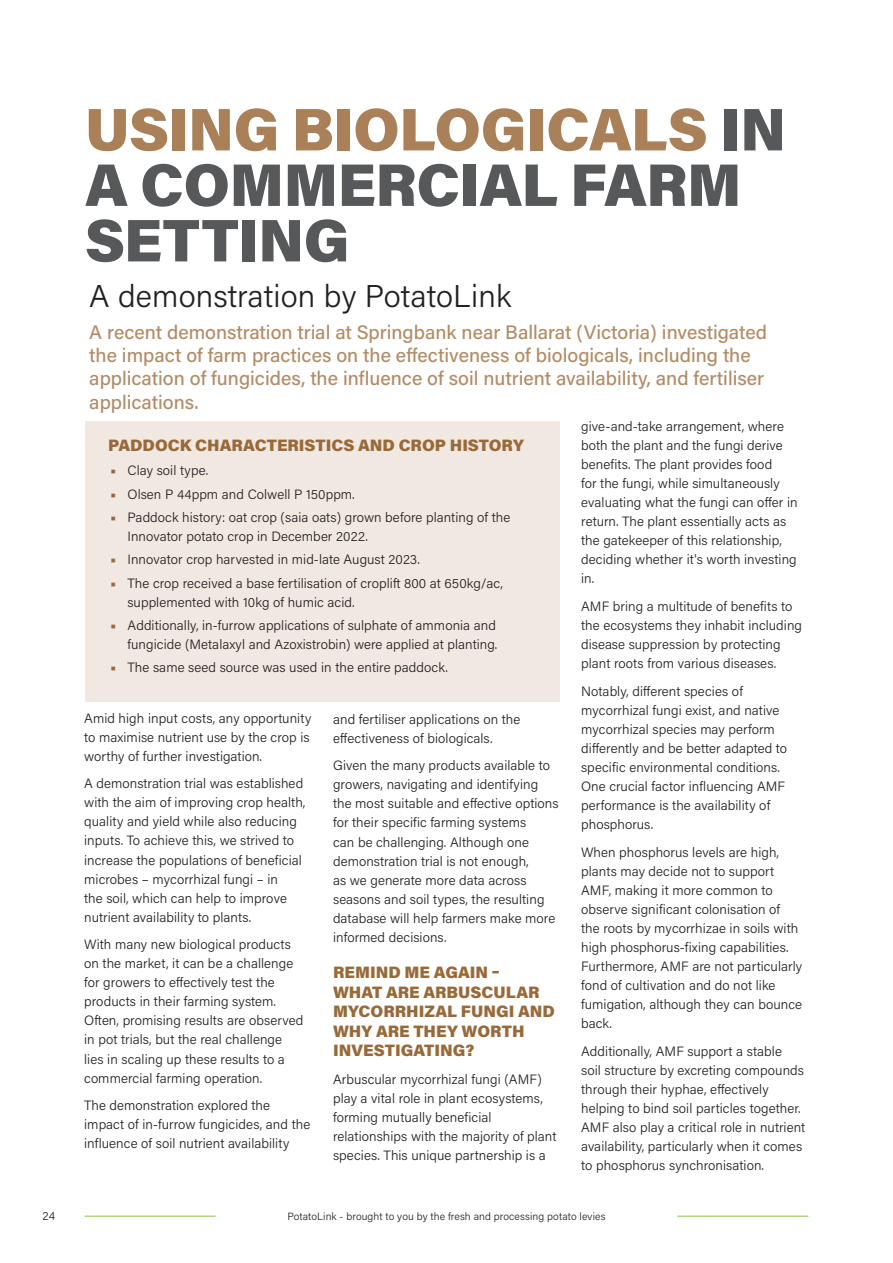
<style>
.page{position:relative;width:893px;height:1263px;background:#fff}
.page>*{position:absolute;margin:0;border:0;box-sizing:border-box;transform-origin:0 0}
.t1{font:900 60px/55.5px "Acumin Pro";letter-spacing:-.01em;color:#57585a}
.t2{font:300 31.5px "Acumin Pro";letter-spacing:.005em;color:#231f20}
.t3{font:500 19.5px/23.2px "Acumin Pro";color:#b28c67}
.t4{font:900 16.5px/19.5px "Acumin Pro";color:#986a3a}
.t5{font:300 13.5px/19px "Acumin Pro";letter-spacing:.005em;color:#231f20}
.t6{font:300 12px "Acumin Pro";color:#231f20}
.t7{font:300 10.5px "Acumin Pro";letter-spacing:.01em;color:#231f20}
.s1{color:#a98057}
.s2{font-weight:900;color:#986a3a}
</style>
<div class="page">
<div style="left:85px;top:421px;width:475px;height:281px;background:#f1e9e1"></div>
<hr style="left:677px;top:1216px;width:131px;height:1px;background:#8dbe3e">
<hr style="left:85px;top:1216px;width:131px;height:1px;background:#8dbe3e">
<h1 class="t1" style="left:85px;top:99px;width:703px"><span class="s1">USING BIOLOGICALS</span> IN<br>A COMMERCIAL FARM<br>SETTING</h1>
<h2 class="t2" style="left:89px;top:274px;width:424px">A demonstration by PotatoLink</h2>
<p class="t3" style="left:89px;top:320px;width:679px">A recent demonstration trial at Springbank near Ballarat (Victoria) investigated the impact of farm practices on the effectiveness of biologicals, including the application of fungicides, the influence of soil nutrient availability, and fertiliser applications.</p>
<p class="t4" style="left:108px;top:434px;width:417px">PADDOCK CHARACTERISTICS AND CROP HISTORY</p>
<p class="t5" style="left:111px;top:461px;width:99px"><span class="s2">•</span> Clay soil type.</p>
<p class="t5" style="left:111px;top:484px;width:246px"><span class="s2">•</span> Olsen P 44ppm and Colwell P 150ppm.</p>
<p class="t5" style="left:128px;top:507px;width:384px;text-indent:-17px"><span class="s2">•</span> Paddock history: oat crop (saia oats) grown before planting of the<br>Innovator potato crop in December 2022.</p>
<p class="t5" style="left:111px;top:550px;width:311px"><span class="s2">•</span> Innovator crop harvested in mid-late August 2023.</p>
<p class="t5" style="left:128px;top:573px;width:377px;text-indent:-17px"><span class="s2">•</span> The crop received a base fertilisation of croplift 800 at 650kg/ac, supplemented with 10kg of humic acid.</p>
<p class="t5" style="left:111px;top:615px;width:388px;text-align:right"><span class="s2">•</span> Additionally, in-furrow applications of sulphate of ammonia and fungicide (Metalaxyl and Azoxistrobin) were applied at planting.</p>
<p class="t5" style="left:111px;top:658px;width:339px"><span class="s2">•</span> The same seed source was used in the entire paddock.</p>
<p class="t5" style="left:84px;top:708px;width:229px">Amid high input costs, any opportunity to maximise nutrient use by the crop is worthy of further investigation.</p>
<p class="t5" style="left:84px;top:773px;width:223px">A demonstration trial was established with the aim of improving crop health, quality and yield while also reducing inputs. To achieve this, we strived to increase the populations of beneficial microbes – mycorrhizal fungi – in<br>the soil, which can help to improve nutrient availability to plants.</p>
<p class="t5" style="left:84px;top:934px;width:221px">With many new biological products on the market, it can be a challenge for growers to effectively test the products in their farming system.<br>Often, promising results are observed in pot trials, but the real challenge lies in scaling up these results to a commercial farming operation.</p>
<p class="t5" style="left:84px;top:1095px;width:228px">The demonstration explored the impact of in-furrow fungicides, and the influence of soil nutrient availability</p>
<p class="t5" style="left:333px;top:709px;width:189px">and fertiliser applications on the effectiveness of biologicals.</p>
<p class="t5" style="left:333px;top:755px;width:227px">Given the many products available to growers, navigating and identifying the most suitable and effective options for their specific farming systems<br>can be challenging. Although one demonstration trial is not enough,<br>as we generate more data across seasons and soil types, the resulting database will help farmers make more informed decisions.</p>
<p class="t4" style="left:333px;top:962px;width:223px">REMIND ME AGAIN –<br>WHAT ARE ARBUSCULAR<br>MYCORRHIZAL FUNGI AND<br>WHY ARE THEY WORTH<br>INVESTIGATING?</p>
<p class="t5" style="left:333px;top:1069px;width:225px">Arbuscular mycorrhizal fungi (AMF) play a vital role in plant ecosystems, forming mutually beneficial relationships with the majority of plant species. This unique partnership is a</p>
<p class="t5" style="left:581px;top:416px;width:218px">give-and-take arrangement, where both the plant and the fungi derive benefits. The plant provides food<br>for the fungi, while simultaneously evaluating what the fungi can offer in return. The plant essentially acts as the gatekeeper of this relationship, deciding whether it's worth investing in.</p>
<p class="t5" style="left:581px;top:596px;width:222px">AMF bring a multitude of benefits to the ecosystems they inhabit including disease suppression by protecting plant roots from various diseases.</p>
<p class="t5" style="left:581px;top:681px;width:208px">Notably, different species of mycorrhizal fungi exist, and native mycorrhizal species may perform differently and be better adapted to specific environmental conditions.<br>One crucial factor influencing AMF performance is the availability of phosphorus.</p>
<p class="t5" style="left:581px;top:842px;width:223px">When phosphorus levels are high, plants may decide not to support<br>AMF, making it more common to observe significant colonisation of<br>the roots by mycorrhizae in soils with high phosphorus-fixing capabilities.<br>Furthermore, AMF are not particularly fond of cultivation and do not like fumigation, although they can bounce back.</p>
<p class="t5" style="left:581px;top:1041px;width:226px">Additionally, AMF support a stable<br>soil structure by excreting compounds through their hyphae, effectively helping to bind soil particles together.<br>AMF also play a critical role in nutrient availability, particularly when it comes to phosphorus synchronisation.</p>
<p class="t6" style="left:43px;top:1208px;width:14px">24</p>
<p class="t7" style="left:287px;top:1209px;width:320px">PotatoLink - brought to you by the fresh and processing potato levies</p>
</div>
